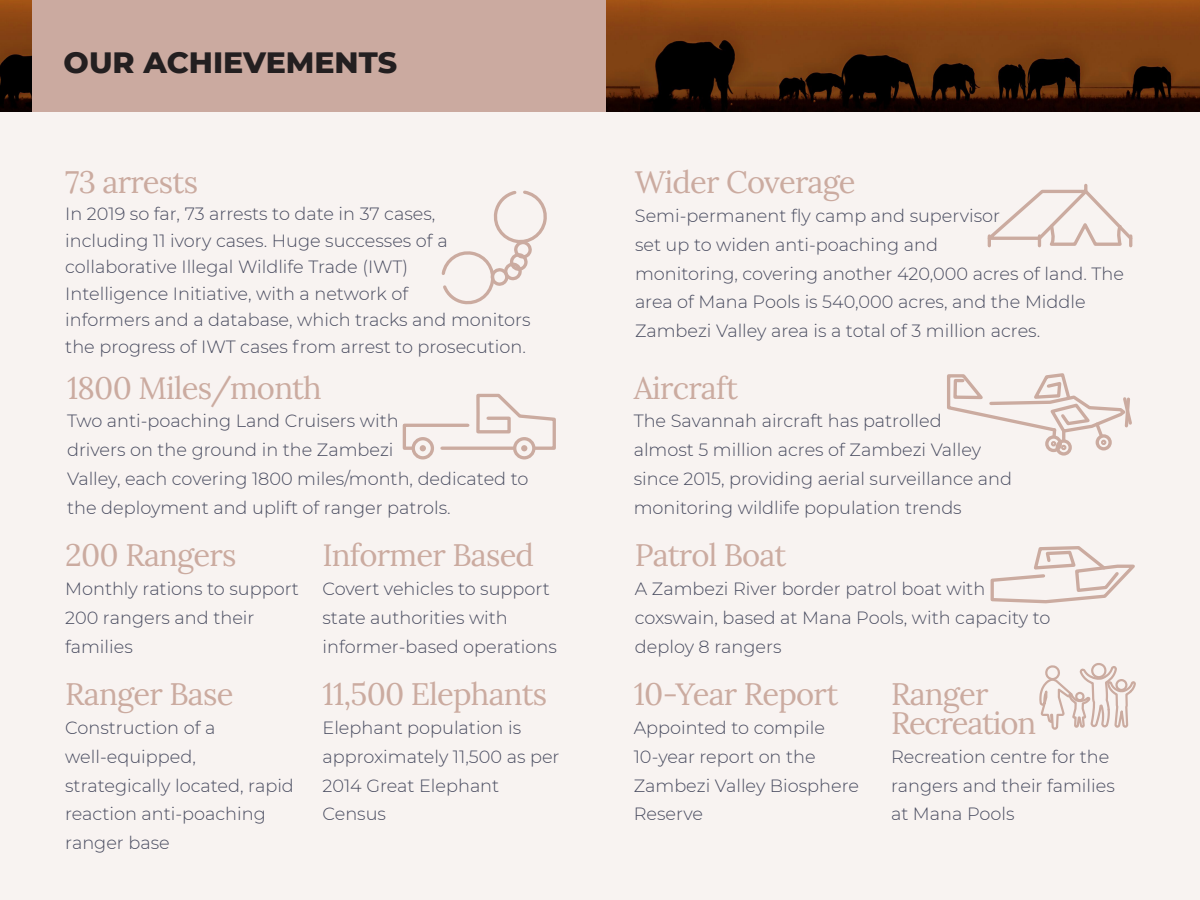
<style>
.page{position:relative;width:1200px;height:900px;background:#f8f3f1}
.page>*{position:absolute;margin:0;border:0;box-sizing:border-box;transform-origin:0 0}
.t1{font:31.05px/28.8px "Lora";letter-spacing:-.025em;color:#cbaba0}
.t2{font:800 30px "Montserrat";color:#231f20}
.t3{font:300 17.7px/28.8px "Montserrat";color:#484b5f}
</style>
<div class="page">
<div style="left:31px;top:0;width:577px;height:112px;background:#cbaaa0"></div>
<img style="left:640px;top:0;width:560px;height:112px">
<img style="left:606px;top:0;width:34px;height:112px">
<img style="left:0;top:0;width:31px;height:112px">
<svg style="left:441px;top:190px;width:106px;height:115px"></svg>
<svg style="left:413px;top:439px;width:19px;height:19px"></svg>
<div style="left:412px;top:437px;width:22px;height:22px;border:3px solid #cbaba0;border-radius:10px"></div>
<svg style="left:515px;top:439px;width:19px;height:19px"></svg>
<div style="left:513px;top:437px;width:23px;height:22px;border:3px solid #cbaba0;border-radius:10px"></div>
<svg style="left:402px;top:393px;width:154px;height:59px"></svg>
<div style="left:1056px;top:439px;width:16px;height:17px;border:3px solid #cbaba0;border-radius:50%"></div>
<div style="left:1045px;top:435px;width:17px;height:17px;border:3px solid #cbaba0;border-radius:50%"></div>
<svg style="left:947px;top:373px;width:185px;height:77px"></svg>
<svg style="left:987px;top:183px;width:146px;height:65px"></svg>
<svg style="left:990px;top:546px;width:146px;height:184px"></svg>
<h2 class="t2" style="left:64px;top:41px;width:335px">OUR ACHIEVEMENTS</h2>
<h1 class="t1" style="left:65px;top:166px;width:134px">73 arrests</h1>
<p class="t3" style="left:65px;top:200px;width:467px;line-height:26.5px">In 2019 so far, 73 arrests to date in 37 cases,<br>including 11 ivory cases. Huge successes of a collaborative Illegal Wildlife Trade (IWT)<br>Intelligence Initiative, with a network of<br>informers and a database, which tracks and monitors the progress of IWT cases from arrest to prosecution.</p>
<h1 class="t1" style="left:67px;top:371px;width:256px">1800 Miles/month</h1>
<p class="t3" style="left:67px;top:406px;width:463px">Two anti-poaching Land Cruisers with<br>drivers on the ground in the Zambezi<br>Valley, each covering 1800 miles/month, dedicated to the deployment and uplift of ranger patrols.</p>
<h1 class="t1" style="left:65px;top:539px;width:173px">200 Rangers</h1>
<p class="t3" style="left:65px;top:574px;width:235px">Monthly rations to support<br>200 rangers and their families</p>
<h1 class="t1" style="left:323px;top:539px;width:213px">Informer Based</h1>
<p class="t3" style="left:323px;top:574px;width:236px">Covert vehicles to support state authorities with informer-based operations</p>
<h1 class="t1" style="left:65px;top:678px;width:170px">Ranger Base</h1>
<p class="t3" style="left:65px;top:713px;width:230px">Construction of a well-equipped, strategically located, rapid reaction anti-poaching ranger base</p>
<h1 class="t1" style="left:323px;top:678px;width:226px">11,500 Elephants</h1>
<p class="t3" style="left:323px;top:713px;width:239px">Elephant population is approximately 11,500 as per<br>2014 Great Elephant<br>Census</p>
<h1 class="t1" style="left:635px;top:166px;width:222px">Wider Coverage</h1>
<p class="t3" style="left:635px;top:201px;width:491px">Semi-permanent fly camp and supervisor<br>set up to widen anti-poaching and<br>monitoring, covering another 420,000 acres of land. The area of Mana Pools is 540,000 acres, and the Middle Zambezi Valley area is a total of 3 million acres.</p>
<h1 class="t1" style="left:634px;top:371px;width:106px">Aircraft</h1>
<p class="t3" style="left:634px;top:406px;width:380px">The Savannah aircraft has patrolled<br>almost 5 million acres of Zambezi Valley since 2015, providing aerial surveillance and monitoring wildlife population trends</p>
<h1 class="t1" style="left:635px;top:539px;width:153px">Patrol Boat</h1>
<p class="t3" style="left:635px;top:574px;width:417px">A Zambezi River border patrol boat with coxswain, based at Mana Pools, with capacity to deploy 8 rangers</p>
<h1 class="t1" style="left:634px;top:678px;width:206px">10-Year Report</h1>
<p class="t3" style="left:634px;top:713px;width:227px">Appointed to compile<br>10-year report on the<br>Zambezi Valley Biosphere<br>Reserve</p>
<h1 class="t1" style="left:891px;top:678px;width:147px">Ranger<br>Recreation</h1>
<p class="t3" style="left:891px;top:742px;width:225px">Recreation centre for the rangers and their families at Mana Pools</p>
</div>
